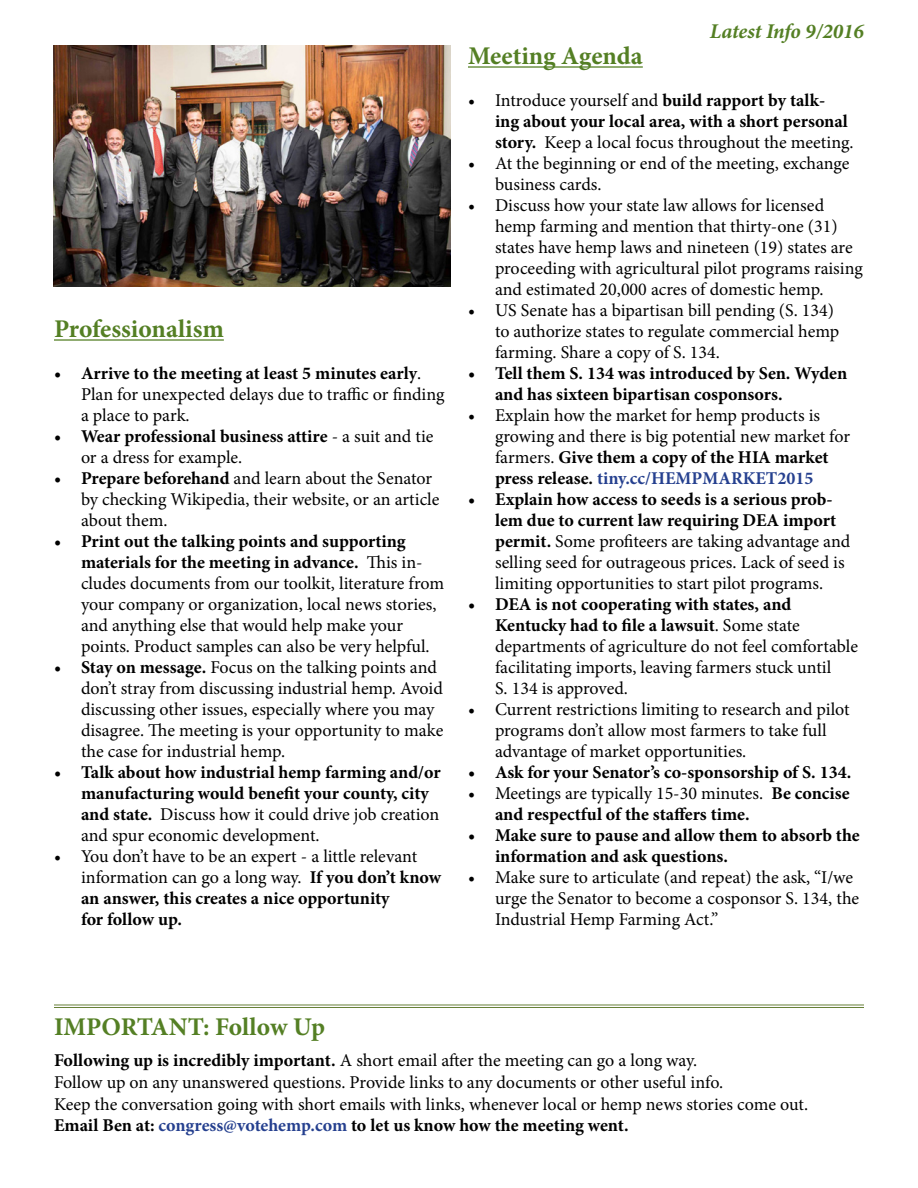
<style>
.page{position:relative;width:918px;height:1188px;background:#fff}
.page>*{position:absolute;margin:0;border:0;box-sizing:border-box;transform-origin:0 0}
.t1{font:700 25.5px "Minion Pro";color:#547f24}
.t2{font:italic 700 21px "Minion Pro";letter-spacing:-.005em;color:#547f24}
.t3{font:18px/21px "Minion Pro";letter-spacing:-.005em;color:#000}
.t4{font:700 18px/21px "Minion Pro";color:#000}
.s1{font-weight:700}
.s2{font-weight:400}
.s3{font-weight:700;color:#25408f}
.s4{color:#25408f}
</style>
<div class="page">
<hr style="left:54px;top:339px;width:170px;height:2px;background:#547f24">
<hr style="left:468px;top:66px;width:175px;height:2px;background:#547f24">
<hr style="left:54px;top:1005px;width:810px;height:1px;background:#667f37">
<hr style="left:54px;top:1007px;width:810px;height:1px;background:#667f37">
<img style="left:54px;top:46px;width:396px;height:240px">
<p class="t1" style="left:54px;top:311px;width:171px">Professionalism</p>
<p class="t3" style="left:81px;top:363px;width:365px;text-indent:-27px"><span class="s1">• Arrive to the meeting at least 5 minutes early</span>.<br>Plan for unexpected delays due to traffic or finding a place to park.</p>
<p class="t4" style="left:81px;top:426px;width:354px;text-indent:-27px">• Wear professional business attire <span class="s2">- a suit and tie or a dress for example.</span></p>
<p class="t3" style="left:81px;top:468px;width:360px;text-indent:-27px"><span class="s1">• Prepare beforehand</span> and learn about the Senator by checking Wikipedia, their website, or an article about them.</p>
<p class="t3" style="left:81px;top:531px;width:365px;text-indent:-27px"><span class="s1">• Print out the talking points and supporting materials for the meeting in advance.</span> This in&shy;cludes documents from our toolkit, literature from your company or organization, local news stories, and anything else that would help make your points. Product samples can also be very helpful.</p>
<p class="t3" style="left:81px;top:657px;width:364px;text-indent:-27px"><span class="s1">• Stay on message.</span> Focus on the talking points and don’t stray from discussing industrial hemp. Avoid discussing other issues, especially where you may disagree. The meeting is your opportunity to make the case for industrial hemp.</p>
<p class="t4" style="left:81px;top:762px;width:361px;text-indent:-27px">• Talk about how industrial hemp farming and/or manufacturing would benefit your county, city and state. <span class="s2">Discuss how it could drive job creation and spur economic development.</span></p>
<p class="t3" style="left:81px;top:846px;width:362px;text-indent:-27px">• You don’t have to be an expert - a little relevant information can go a long way. <span class="s1">If you don’t know an answer, this creates a nice opportunity<br>for follow up.</span></p>
<p class="t2" style="left:710px;top:16px;width:156px">Latest Info 9/2016</p>
<p class="t1" style="left:468px;top:38px;width:176px">Meeting Agenda</p>
<p class="t4" style="left:495px;top:90px;width:360px;text-indent:-27px"><span class="s2">• Introduce yourself and</span> build rapport by talk&shy;ing about your local area, with a short personal story. <span class="s2">Keep a local focus throughout the meeting.</span></p>
<p class="t3" style="left:495px;top:153px;width:356px;text-indent:-27px">• At the beginning or end of the meeting, exchange business cards.</p>
<p class="t3" style="left:495px;top:195px;width:369px;text-indent:-27px">• Discuss how your state law allows for licensed hemp farming and mention that thirty-one (31) states have hemp laws and nineteen (19) states are proceeding with agricultural pilot programs raising and estimated 20,000 acres of domestic hemp.</p>
<p class="t3" style="left:495px;top:300px;width:346px;text-indent:-27px">• US Senate has a bipartisan bill pending (S. 134) to authorize states to regulate commercial hemp farming. Share a copy of S. 134.</p>
<p class="t4" style="left:495px;top:363px;width:354px;text-indent:-27px">• Tell them S. 134 was introduced by Sen. Wyden and has sixteen bipartisan cosponsors.</p>
<p class="t3" style="left:495px;top:405px;width:357px;text-indent:-27px">• Explain how the market for hemp products is growing and there is big potential new market for farmers. <span class="s1">Give them a copy of the HIA market press release.</span> <span class="s3">tiny.cc/HEMPMARKET2015</span></p>
<p class="t3" style="left:495px;top:489px;width:357px;text-indent:-27px"><span class="s1">• Explain how access to seeds is a serious prob&shy;lem due to current law requiring DEA import permit.</span> Some profiteers are taking advantage and selling seed for outrageous prices. Lack of seed is limiting opportunities to start pilot programs.</p>
<p class="t3" style="left:495px;top:594px;width:365px;text-indent:-27px"><span class="s1">• DEA is not cooperating with states, and Kentucky had to file a lawsuit</span>. Some state departments of agriculture do not feel comfortable facilitating imports, leaving farmers stuck until<br>S. 134 is approved.</p>
<p class="t3" style="left:495px;top:699px;width:356px;text-indent:-27px">• Current restrictions limiting to research and pilot programs don’t allow most farmers to take full advantage of market opportunities.</p>
<p class="t4" style="left:468px;top:762px;width:385px">• Ask for your Senator’s co-sponsorship of S. 134.</p>
<p class="t4" style="left:495px;top:783px;width:356px;text-indent:-27px"><span class="s2">• Meetings are typically 15-30 minutes.</span> Be concise and respectful of the staffers time.</p>
<p class="t4" style="left:495px;top:825px;width:366px;text-indent:-27px">• Make sure to pause and allow them to absorb the information and ask questions.</p>
<p class="t3" style="left:495px;top:867px;width:366px;text-indent:-27px">• Make sure to articulate (and repeat) the ask, “I/we urge the Senator to become a cosponsor S. 134, the<br>Industrial Hemp Farming Act.”</p>
<p class="t1" style="left:54px;top:1009px;width:272px">IMPORTANT: Follow Up</p>
<p class="t3" style="left:54px;top:1050px;width:645px"><span class="s1">Following up is incredibly important.</span> A short email after the meeting can go a long way.</p>
<p class="t3" style="left:54px;top:1072px;width:671px">Follow up on any unanswered questions. Provide links to any documents or other useful info.</p>
<p class="t3" style="left:54px;top:1094px;width:756px">Keep the conversation going with short emails with links, whenever local or hemp news stories come out.</p>
<p class="t4" style="left:54px;top:1115px;width:576px">Email Ben at: <span class="s4">congress@votehemp.com</span> to let us know how the meeting went.</p>
</div>
